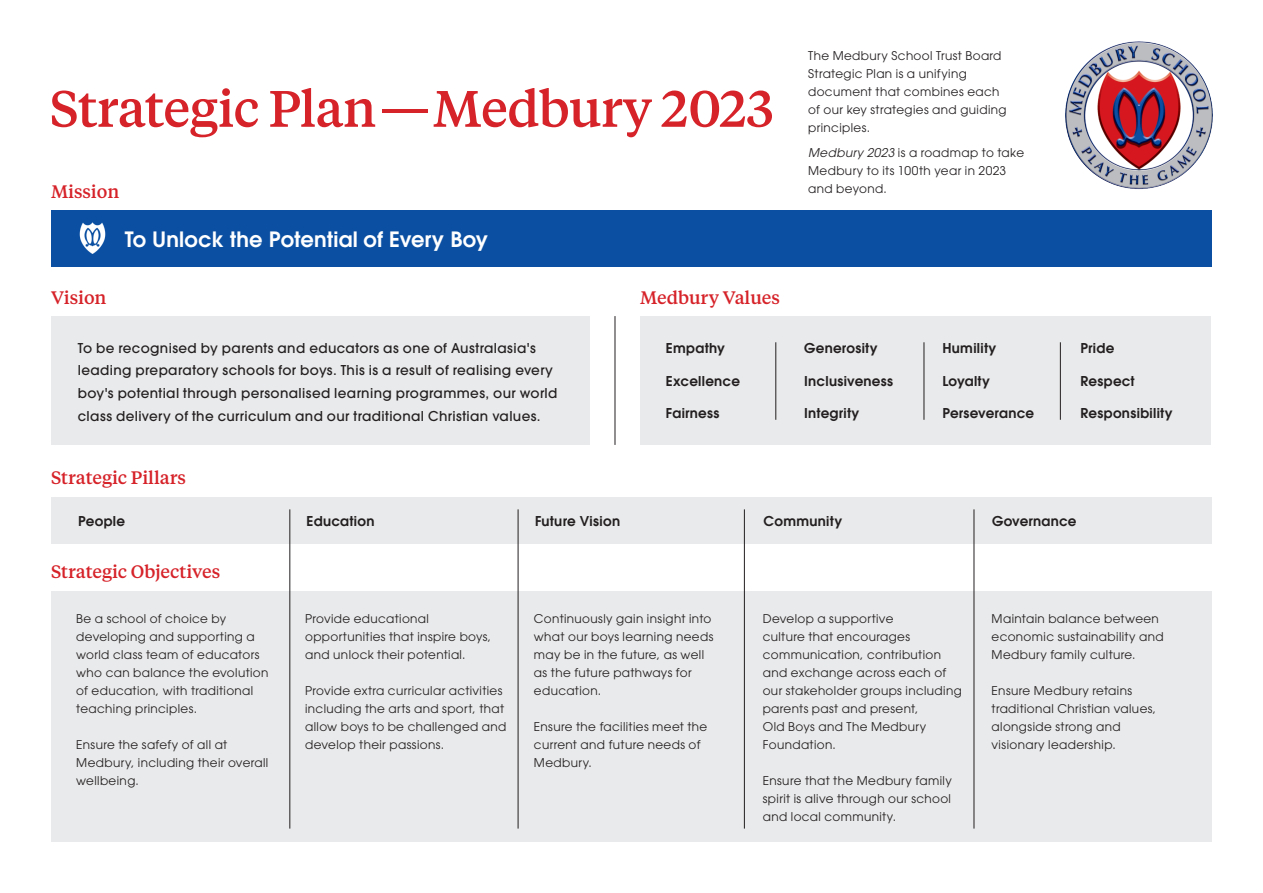
<style>
.page{position:relative;width:1263px;height:893px;background:#fff}
.page>*{position:absolute;margin:0;border:0;box-sizing:border-box;transform-origin:0 0}
.Large_Headline_24PT{font:500 51px "Tiempos Text";letter-spacing:-.02em;color:#d62229}
.Bodycopy_7_5PT{font:600 21px "Avant Garde";letter-spacing:.005em;color:#fff}
.Small_Headline_14PT{font:500 18px "Tiempos Text";letter-spacing:-.005em;color:#d62229}
.Bodycopy_9PT{font:500 13.5px/22.5px "Avant Garde";letter-spacing:.03em;color:#231f20}
.Bodycopy_9PT-2{font:600 13.5px "Avant Garde";letter-spacing:.02em;color:#231f20}
.Bodycopy_7_5PT-2{font:600 13.5px "Avant Garde";letter-spacing:.025em;color:#231f20}
.Bodycopy_9PT-3{font:12px/18px "Avant Garde";letter-spacing:.03em;color:#231f20}
.s1{font-style:italic}
</style>
<div class="page">
<div style="left:640px;top:316px;width:571px;height:129px;background:#e9eaeb"></div>
<div style="left:51px;top:210px;width:1161px;height:56px;background:#0a4fa2"></div>
<div style="left:51px;top:316px;width:539px;height:129px;background:#e9eaeb"></div>
<div style="left:51px;top:591px;width:1160px;height:250px;background:#e9eaeb"></div>
<div style="left:51px;top:497px;width:1160px;height:47px;background:#e9eaeb"></div>
<img style="left:1065px;top:41px;width:148px;height:148px">
<hr style="left:1060px;top:342px;width:1px;height:78px;background:#231f20">
<hr style="left:924px;top:342px;width:1px;height:78px;background:#231f20">
<hr style="left:775px;top:342px;width:1px;height:78px;background:#231f20">
<hr style="left:615px;top:316px;width:1px;height:129px;background:#231f20">
<img style="left:79px;top:223px;width:27px;height:30px">
<hr style="left:290px;top:509px;width:1px;height:320px;background:#231f20">
<hr style="left:518px;top:509px;width:1px;height:320px;background:#231f20">
<hr style="left:744px;top:509px;width:1px;height:320px;background:#231f20">
<hr style="left:974px;top:509px;width:1px;height:320px;background:#231f20">
<p class="Large_Headline_24PT" style="left:50px;top:74px;width:726px">Strategic Plan — Medbury 2023</p>
<p class="Small_Headline_14PT" style="left:51px;top:179px;width:70px">Mission</p>
<p class="Small_Headline_14PT" style="left:51px;top:286px;width:57px">Vision</p>
<p class="Bodycopy_7_5PT" style="left:125px;top:225px;width:365px">To Unlock the Potential of Every Boy</p>
<p class="Bodycopy_9PT" style="left:78px;top:337px;width:481px">To be recognised by parents and educators as one of Australasia's leading preparatory schools for boys. This is a result of realising every boy's potential through personalised learning programmes, our world class delivery of the curriculum and our traditional Christian values.</p>
<p class="Small_Headline_14PT" style="left:51px;top:465px;width:136px">Strategic Pillars</p>
<p class="Small_Headline_14PT" style="left:640px;top:286px;width:141px">Medbury Values</p>
<p class="Bodycopy_9PT-2" style="left:666px;top:339px;width:61px">Empathy</p>
<p class="Bodycopy_9PT-2" style="left:666px;top:372px;width:76px">Excellence</p>
<p class="Bodycopy_9PT-2" style="left:666px;top:404px;width:55px">Fairness</p>
<p class="Bodycopy_9PT-3" style="left:808px;top:47px;width:200px">The Medbury School Trust Board<br>Strategic Plan is a unifying document that combines each of our key strategies and guiding principles.</p>
<p class="Bodycopy_9PT-3" style="left:808px;top:143px;width:217px"><span class="s1">Medbury 2023</span> is a roadmap to take<br>Medbury to its 100th year in 2023 and beyond.</p>
<p class="Bodycopy_9PT-2" style="left:804px;top:339px;width:75px">Generosity</p>
<p class="Bodycopy_9PT-2" style="left:804px;top:372px;width:91px">Inclusiveness</p>
<p class="Bodycopy_9PT-2" style="left:804px;top:404px;width:57px">Integrity</p>
<p class="Bodycopy_9PT-2" style="left:942px;top:339px;width:56px">Humility</p>
<p class="Bodycopy_9PT-2" style="left:942px;top:372px;width:49px">Loyalty</p>
<p class="Bodycopy_9PT-2" style="left:942px;top:404px;width:93px">Perseverance</p>
<p class="Bodycopy_9PT-2" style="left:1080px;top:339px;width:35px">Pride</p>
<p class="Bodycopy_9PT-2" style="left:1080px;top:372px;width:56px">Respect</p>
<p class="Bodycopy_9PT-2" style="left:1080px;top:404px;width:94px">Responsibility</p>
<p class="Bodycopy_7_5PT-2" style="left:78px;top:512px;width:48px">People</p>
<p class="Bodycopy_7_5PT-2" style="left:307px;top:512px;width:69px">Education</p>
<p class="Bodycopy_7_5PT-2" style="left:535px;top:512px;width:87px">Future Vision</p>
<p class="Bodycopy_7_5PT-2" style="left:763px;top:512px;width:80px">Community</p>
<p class="Bodycopy_7_5PT-2" style="left:992px;top:512px;width:86px">Governance</p>
<p class="Small_Headline_14PT" style="left:51px;top:560px;width:171px">Strategic Objectives</p>
<p class="Bodycopy_9PT-3" style="left:76px;top:609px;width:194px">Be a school of choice by developing and supporting a world class team of educators who can balance the evolution of education, with traditional teaching principles.</p>
<p class="Bodycopy_9PT-3" style="left:76px;top:735px;width:194px">Ensure the safefy of all at<br>Medbury, including their overall wellbeing.</p>
<p class="Bodycopy_9PT-3" style="left:305px;top:609px;width:188px">Provide educational opportunities that inspire boys, and unlock their potential.</p>
<p class="Bodycopy_9PT-3" style="left:305px;top:681px;width:203px">Provide extra curricular activities including the arts and sport, that allow boys to be challenged and develop their passions.</p>
<p class="Bodycopy_9PT-3" style="left:534px;top:609px;width:181px">Continuously gain insight into what our boys learning needs may be in the future, as well as the future pathways for education.</p>
<p class="Bodycopy_9PT-3" style="left:534px;top:717px;width:175px">Ensure the facilities meet the current and future needs of<br>Medbury.</p>
<p class="Bodycopy_9PT-3" style="left:763px;top:609px;width:201px">Develop a supportive<br>culture that encourages communication, contribution and exchange across each of our stakeholder groups including parents past and present,<br>Old Boys and The Medbury<br>Foundation.</p>
<p class="Bodycopy_9PT-3" style="left:763px;top:771px;width:190px;text-align:justify">Ensure that the Medbury family spirit is alive through our school and local community.</p>
<p class="Bodycopy_9PT-3" style="left:992px;top:609px;width:174px">Maintain balance between economic sustainability and<br>Medbury family culture.</p>
<p class="Bodycopy_9PT-3" style="left:992px;top:681px;width:166px">Ensure Medbury retains traditional Christian values, alongside strong and visionary leadership.</p>
</div>
